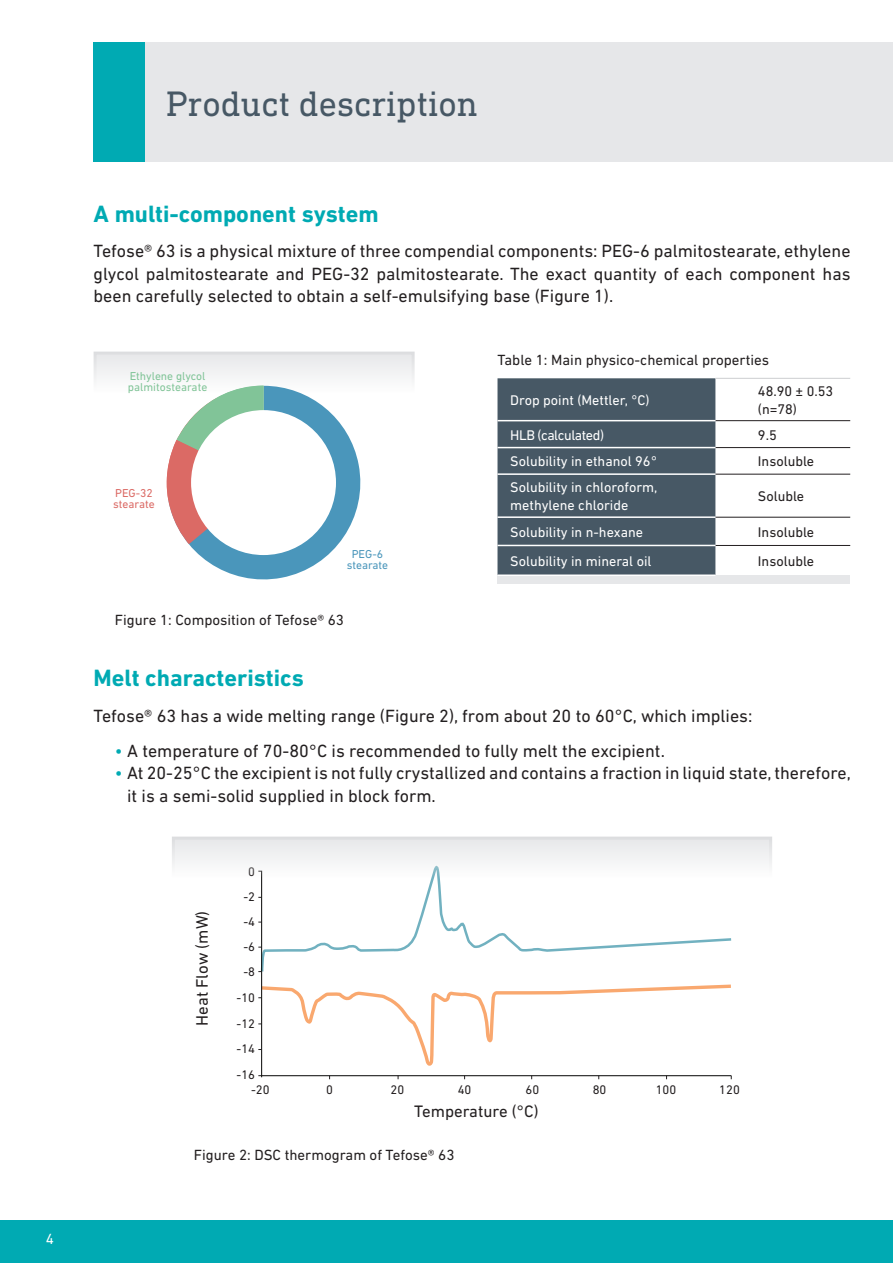
<style>
.page{position:relative;width:893px;height:1263px;background:#fff}
.page>*{position:absolute;margin:0;border:0;box-sizing:border-box;transform-origin:0 0}
.titre-page{font:36px "DIN Next Slab Pro";color:#475865}
.Paragraph_Title{font:700 24px "DIN Next LT Pro";color:#00aab3}
.t1{font:18px/22.5px "DIN Next LT Pro";color:#231f20;text-align:justify}
.t2{font:16.8px "DIN Next LT Pro";color:#231f20}
.Cannabinoid_caption{font:15px "DIN Next LT Pro";color:#231f20}
.t3{font:15px "DIN Next LT Pro";color:#fff}
.Titre_dans_tableau_l{font:14.25px/18px "DIN Next LT Pro";color:#fff}
.Texte_dans_tableau_l{font:14.25px/18px "DIN Next LT Pro";color:#231f20}
.Titre_dans_tableau_l-2{font:14.25px "DIN Next LT Pro";letter-spacing:-.03em;color:#fff}
.t4{font:12.6px "DIN Next LT Pro";color:#231f20}
.t5{font:11.7px/11.7px "DIN Next LT Pro";color:#81c498}
.t6{font:11.7px/11.7px "DIN Next LT Pro";color:#db6a65}
.t7{font:11.7px/11.7px "DIN Next LT Pro";color:#4a96bb;text-align:center}
.s1{color:#00aab3}
</style>
<div class="page">
<div style="left:94px;top:352px;width:321px;height:40px;background:#f1f1f2;border:3px solid #dcdddf"></div>
<svg style="left:149px;top:385px;width:220px;height:195px"></svg>
<div style="left:191px;top:410px;width:145px;height:145px;background:#fff;border-radius:50%"></div>
<div style="left:497px;top:378px;width:218px;height:196px;background:#475865"></div>
<div style="left:497px;top:575px;width:353px;height:9px;background:#e6e7e9"></div>
<hr style="left:715px;top:447px;width:135px;height:1px;background:#231f20">
<hr style="left:715px;top:474px;width:135px;height:1px;background:#231f20">
<hr style="left:497px;top:447px;width:218px;height:1px;background:#fff">
<hr style="left:497px;top:473px;width:218px;height:2px;background:#fff">
<hr style="left:715px;top:545px;width:135px;height:1px;background:#231f20">
<hr style="left:715px;top:378px;width:135px;height:1px;background:#cdced0">
<hr style="left:715px;top:420px;width:135px;height:1px;background:#231f20">
<hr style="left:715px;top:517px;width:135px;height:1px;background:#231f20">
<hr style="left:497px;top:420px;width:218px;height:1px;background:#fff">
<hr style="left:497px;top:516px;width:218px;height:2px;background:#fff">
<hr style="left:497px;top:545px;width:218px;height:1px;background:#fff">
<hr style="left:497px;top:574px;width:218px;height:2px;background:#fff">
<svg style="left:260px;top:877px;width:472px;height:97px"></svg>
<svg style="left:258px;top:983px;width:473px;height:83px"></svg>
<hr style="left:261px;top:871px;width:1px;height:206px;background:#050504">
<hr style="left:262px;top:1075px;width:469px;height:1px;background:#050504">
<div style="left:145px;top:43px;width:748px;height:119px;background:#e6e7e9"></div>
<div style="left:94px;top:43px;width:51px;height:119px;background:#00aab3"></div>
<div style="left:0;top:1220px;width:893px;height:43px;background:#00aab3"></div>
<div style="left:172px;top:836px;width:600px;height:41px;background:#f1f2f3;border:3px solid #dcdddf"></div>
<p class="t3" style="left:46px;top:1230px;width:10px">4</p>
<p class="titre-page" style="left:166px;top:83px;width:313px">Product description</p>
<p class="Paragraph_Title" style="left:94px;top:200px;width:287px">A multi-component system</p>
<p class="t1" style="left:94px;top:240px;width:758px">Tefose® 63 is a physical mixture of three compendial components: PEG-6 palmitostearate, ethylene glycol palmitostearate and PEG-32 palmitostearate. The exact quantity of each component has been carefully selected to obtain a self-emulsifying base (Figure 1).</p>
<p class="t5" style="left:128px;top:370px;width:81px">Ethylene glycol palmitostearate</p>
<p class="t6" style="left:113px;top:487px;width:43px">PEG-32 stearate</p>
<p class="t7" style="left:347px;top:548px;width:43px">PEG-6 stearate</p>
<p class="Cannabinoid_caption" style="left:115px;top:611px;width:231px">Figure 1: Composition of Tefose® 63</p>
<p class="Cannabinoid_caption" style="left:497px;top:351px;width:273px">Table 1: Main physico-chemical properties</p>
<p class="Titre_dans_tableau_l" style="left:510px;top:391px;width:141px">Drop point (Mettler, °C)</p>
<p class="Texte_dans_tableau_l" style="left:758px;top:382px;width:77px">48.90 ± 0.53 (n=78)</p>
<p class="Titre_dans_tableau_l-2" style="left:510px;top:427px;width:95px">HLB (calculated)</p>
<p class="Texte_dans_tableau_l" style="left:758px;top:426px;width:20px">9.5</p>
<p class="Titre_dans_tableau_l" style="left:510px;top:452px;width:148px">Solubility in ethanol 96°</p>
<p class="Texte_dans_tableau_l" style="left:758px;top:452px;width:58px">Insoluble</p>
<p class="Titre_dans_tableau_l" style="left:510px;top:478px;width:149px">Solubility in chloroform, methylene chloride</p>
<p class="Texte_dans_tableau_l" style="left:758px;top:487px;width:48px">Soluble</p>
<p class="Titre_dans_tableau_l" style="left:510px;top:523px;width:134px">Solubility in n-hexane</p>
<p class="Texte_dans_tableau_l" style="left:758px;top:523px;width:58px">Insoluble</p>
<p class="Titre_dans_tableau_l" style="left:510px;top:552px;width:143px">Solubility in mineral oil</p>
<p class="Texte_dans_tableau_l" style="left:758px;top:552px;width:58px">Insoluble</p>
<p class="Paragraph_Title" style="left:94px;top:664px;width:212px">Melt characteristics</p>
<p class="t1" style="left:94px;top:704px;width:660px">Tefose® 63 has a wide melting range (Figure 2), from about 20 to 60°C, which implies:</p>
<p class="t1" style="left:115px;top:739px;width:552px"><span class="s1">•</span> A temperature of 70-80°C is recommended to fully melt the excipient.</p>
<p class="t1" style="left:127px;top:762px;width:725px;text-indent:-12px"><span class="s1">•</span> At 20-25°C the excipient is not fully crystallized and contains a fraction in liquid state, therefore, it is a semi-solid supplied in block form.</p>
<p class="t4" style="left:248px;top:864px;width:8px">0</p>
<p class="t2" style="left:193px;top:1026px;width:116px;rotate:-90deg">Heat Flow (mW)</p>
<p class="t4" style="left:243px;top:889px;width:13px">-2</p>
<p class="t4" style="left:243px;top:915px;width:13px">-4</p>
<p class="t4" style="left:243px;top:939px;width:13px">-6</p>
<p class="t4" style="left:243px;top:964px;width:13px">-8</p>
<p class="t4" style="left:237px;top:990px;width:20px">-10</p>
<p class="t4" style="left:237px;top:1017px;width:20px">-12</p>
<p class="t4" style="left:237px;top:1041px;width:20px">-14</p>
<p class="t4" style="left:237px;top:1067px;width:20px">-16</p>
<p class="t4" style="left:251px;top:1082px;width:20px">-20</p>
<p class="t4" style="left:326px;top:1082px;width:8px">0</p>
<p class="t4" style="left:391px;top:1082px;width:15px">20</p>
<p class="t4" style="left:458px;top:1082px;width:15px">40</p>
<p class="t4" style="left:525px;top:1082px;width:15px">60</p>
<p class="t4" style="left:593px;top:1082px;width:15px">80</p>
<p class="t4" style="left:656px;top:1082px;width:22px">100</p>
<p class="t4" style="left:719px;top:1082px;width:22px">120</p>
<p class="t2" style="left:414px;top:1101px;width:126px">Temperature (°C)</p>
<p class="Cannabinoid_caption" style="left:194px;top:1146px;width:262px">Figure 2: DSC thermogram of Tefose® 63</p>
</div>
